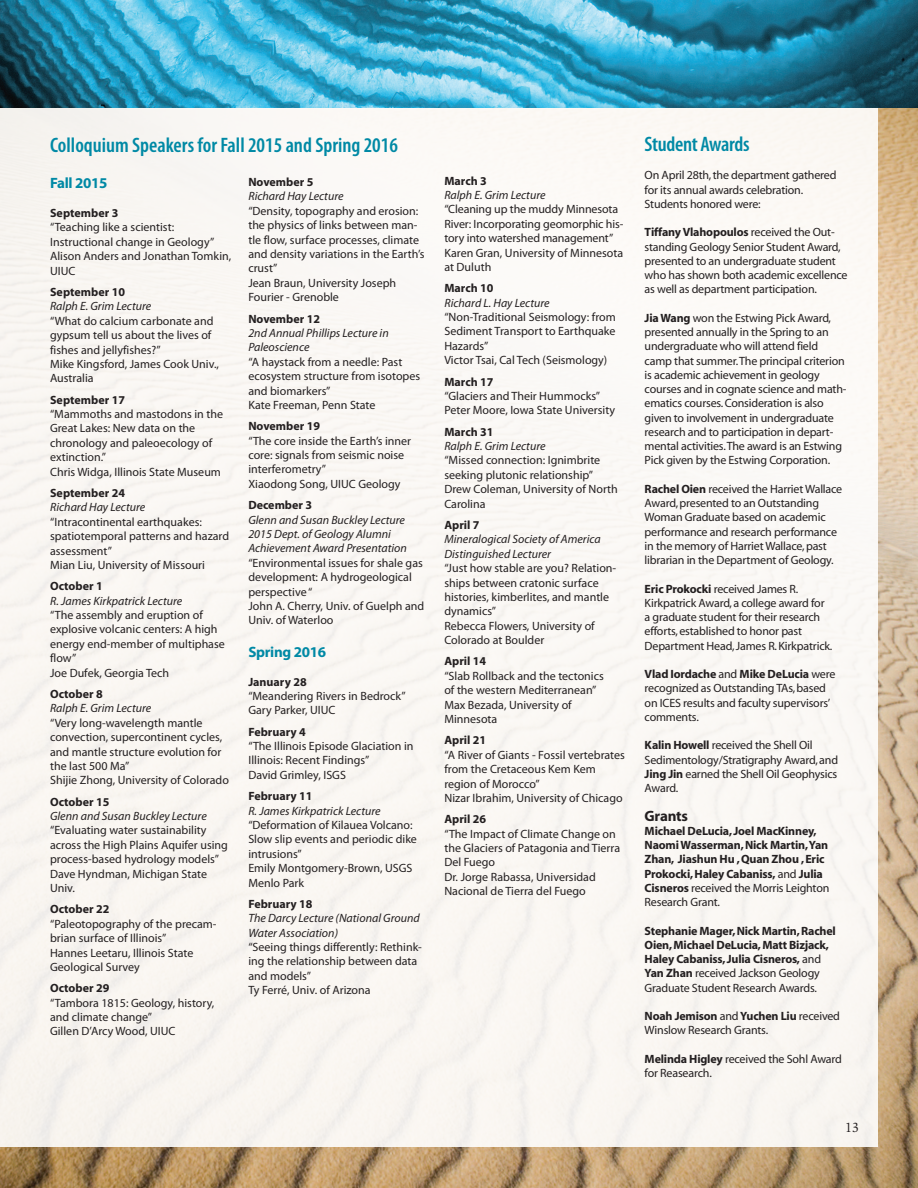
<style>
.page{position:relative;width:918px;height:1188px;background:#fff}
.page>*{position:absolute;margin:0;border:0;box-sizing:border-box;transform-origin:0 0}
.t1{font:600 condensed 21px "Myriad Pro";color:#0089a5}
.t2{font:700 15px "Myriad Pro";letter-spacing:-.02em;color:#0089a5}
.t3{font:700 15px "Myriad";letter-spacing:-.015em;color:#231f20}
.t4{font:13.8px "Slimbach";color:#231f20}
.t5{font:12px/14.4px "Myriad Pro";color:#231f20}
.t6{font:12px/14.2px "Myriad";letter-spacing:-.015em;color:#231f20}
.t7{font:italic 12px/14.4px "Myriad Pro";color:#231f20}
.t8{font:700 12px/14.2px "Myriad";letter-spacing:-.015em;color:#231f20}
.t9{font:700 12px "Myriad Pro";color:#231f20}
.s1{font-weight:700}
.s2{font-weight:400}
</style>
<div class="page">
<img style="left:0;top:108px;width:918px;height:1080px">
<div style="left:0;top:68px;width:878px;height:1080px;background:#faf7f3"></div>
<img style="left:0;top:0;width:918px;height:108px">
<h1 class="t1" style="left:50px;top:138px;width:349px">Colloquium Speakers for Fall 2015 and Spring 2016</h1>
<p class="t2" style="left:50px;top:178px;width:59px">Fall 2015</p>
<p class="t9" style="left:50px;top:209px;width:70px">September 3</p>
<p class="t5" style="left:50px;top:221px;width:183px">“Teaching like a scientist:<br>Instructional change in Geology”<br>Alison Anders and Jonathan Tomkin,<br>UIUC</p>
<p class="t9" style="left:50px;top:287px;width:76px">September 10</p>
<p class="t7" style="left:50px;top:300px;width:103px">Ralph E. Grim Lecture</p>
<p class="t5" style="left:50px;top:314px;width:170px">“What do calcium carbonate and gypsum tell us about the lives of fishes and jellyfishes?”<br>Mike Kingsford, James Cook Univ.,<br>Australia</p>
<p class="t9" style="left:50px;top:395px;width:76px">September 17</p>
<p class="t5" style="left:50px;top:408px;width:175px">“Mammoths and mastodons in the<br>Great Lakes: New data on the chronology and paleoecology of extinction.”<br>Chris Widga, Illinois State Museum</p>
<p class="t9" style="left:50px;top:488px;width:76px">September 24</p>
<p class="t7" style="left:50px;top:501px;width:97px">Richard Hay Lecture</p>
<p class="t5" style="left:50px;top:515px;width:181px">“Intracontinental earthquakes: spatiotemporal patterns and hazard assessment”<br>Mian Liu, University of Missouri</p>
<p class="t9" style="left:50px;top:582px;width:54px">October 1</p>
<p class="t7" style="left:50px;top:594px;width:134px">R. James Kirkpatrick Lecture</p>
<p class="t5" style="left:50px;top:609px;width:176px">“The assembly and eruption of explosive volcanic centers: A high energy end-member of multiphase flow”<br>Joe Dufek, Georgia Tech</p>
<p class="t9" style="left:50px;top:689px;width:54px">October 8</p>
<p class="t7" style="left:50px;top:702px;width:103px">Ralph E. Grim Lecture</p>
<p class="t5" style="left:50px;top:716px;width:180px">“Very long-wavelength mantle convection, supercontinent cycles, and mantle structure evolution for the last 500 Ma”<br>Shijie Zhong, University of Colorado</p>
<p class="t9" style="left:50px;top:797px;width:61px">October 15</p>
<p class="t7" style="left:50px;top:810px;width:158px">Glenn and Susan Buckley Lecture</p>
<p class="t5" style="left:50px;top:824px;width:179px">“Evaluating water sustainability across the High Plains Aquifer using process-based hydrology models”<br>Dave Hyndman, Michigan State<br>Univ.</p>
<p class="t9" style="left:50px;top:905px;width:61px">October 22</p>
<p class="t5" style="left:50px;top:917px;width:168px">“Paleotopography of the precam&shy;brian surface of Illinois”<br>Hannes Leetaru, Illinois State<br>Geological Survey</p>
<p class="t9" style="left:50px;top:984px;width:61px">October 29</p>
<p class="t5" style="left:50px;top:996px;width:166px">“Tambora 1815: Geology, history, and climate change”<br>Gillen D’Arcy Wood, UIUC</p>
<p class="t9" style="left:248px;top:177px;width:67px">November 5</p>
<p class="t7" style="left:248px;top:190px;width:97px">Richard Hay Lecture</p>
<p class="t5" style="left:248px;top:205px;width:178px">“Density, topography and erosion: the physics of links between man&shy;tle flow, surface processes, climate and density variations in the Earth’s crust”<br>Jean Braun, University Joseph<br>Fourier - Grenoble</p>
<p class="t9" style="left:248px;top:314px;width:73px">November 12</p>
<p class="t7" style="left:248px;top:327px;width:142px">2nd Annual Phillips Lecture in<br>Paleoscience</p>
<p class="t5" style="left:248px;top:355px;width:173px">“A haystack from a needle: Past ecosystem structure from isotopes and biomarkers”<br>Kate Freeman, Penn State</p>
<p class="t9" style="left:248px;top:422px;width:73px">November 19</p>
<p class="t5" style="left:248px;top:434px;width:164px">“The core inside the Earth’s inner core: signals from seismic noise interferometry”<br>Xiaodong Song, UIUC Geology</p>
<p class="t9" style="left:248px;top:501px;width:65px">December 3</p>
<p class="t7" style="left:248px;top:513px;width:160px">Glenn and Susan Buckley Lecture<br>2015 Dept. of Geology Alumni<br>Achievement Award Presentation</p>
<p class="t5" style="left:248px;top:556px;width:177px">“Environmental issues for shale gas development: A hydrogeological perspective “<br>John A. Cherry, Univ. of Guelph and<br>Univ. of Waterloo</p>
<p class="t2" style="left:248px;top:646px;width:79px">Spring 2016</p>
<p class="t9" style="left:248px;top:677px;width:60px">January 28</p>
<p class="t5" style="left:248px;top:690px;width:159px">“Meandering Rivers in Bedrock”<br>Gary Parker, UIUC</p>
<p class="t9" style="left:248px;top:727px;width:59px">February 4</p>
<p class="t5" style="left:248px;top:740px;width:167px">“The Illinois Episode Glaciation in<br>Illinois: Recent Findings”<br>David Grimley, ISGS</p>
<p class="t9" style="left:248px;top:792px;width:66px">February 11</p>
<p class="t7" style="left:248px;top:804px;width:134px">R. James Kirkpatrick Lecture</p>
<p class="t5" style="left:248px;top:819px;width:170px">“Deformation of Kilauea Volcano:<br>Slow slip events and periodic dike intrusions”<br>Emily Montgomery-Brown, USGS<br>Menlo Park</p>
<p class="t9" style="left:248px;top:899px;width:66px">February 18</p>
<p class="t7" style="left:248px;top:912px;width:173px">The Darcy Lecture (National Ground<br>Water Association)</p>
<p class="t5" style="left:248px;top:941px;width:175px">“Seeing things differently: Rethink&shy;ing the relationship between data and models”<br>Ty Ferré, Univ. of Arizona</p>
<p class="t9" style="left:444px;top:176px;width:44px">March 3</p>
<p class="t7" style="left:444px;top:189px;width:103px">Ralph E. Grim Lecture</p>
<p class="t5" style="left:444px;top:203px;width:181px">“Cleaning up the muddy Minnesota<br>River: Incorporating geomorphic his&shy;tory into watershed management”<br>Karen Gran, University of Minnesota at Duluth</p>
<p class="t9" style="left:444px;top:284px;width:51px">March 10</p>
<p class="t7" style="left:444px;top:296px;width:107px">Richard L. Hay Lecture</p>
<p class="t5" style="left:444px;top:311px;width:173px">“Non-Traditional Seismology: from<br>Sediment Transport to Earthquake<br>Hazards”<br>Victor Tsai, Cal Tech (Seismology)</p>
<p class="t9" style="left:444px;top:377px;width:51px">March 17</p>
<p class="t5" style="left:444px;top:390px;width:172px">“Glaciers and Their Hummocks”<br>Peter Moore, Iowa State University</p>
<p class="t9" style="left:444px;top:427px;width:51px">March 31</p>
<p class="t7" style="left:444px;top:440px;width:103px">Ralph E. Grim Lecture</p>
<p class="t5" style="left:444px;top:454px;width:175px">“Missed connection: Ignimbrite seeking plutonic relationship”<br>Drew Coleman, University of North<br>Carolina</p>
<p class="t9" style="left:444px;top:520px;width:37px">April 7</p>
<p class="t7" style="left:444px;top:533px;width:158px">Mineralogical Society of America<br>Distinguished Lecturer</p>
<p class="t5" style="left:444px;top:562px;width:173px">“Just how stable are you? Relation&shy;ships between cratonic surface histories, kimberlites, and mantle dynamics”<br>Rebecca Flowers, University of<br>Colorado at Boulder</p>
<p class="t9" style="left:444px;top:657px;width:43px">April 14</p>
<p class="t5" style="left:444px;top:670px;width:161px">“Slab Rollback and the tectonics of the western Mediterranean”<br>Max Bezada, University of<br>Minnesota</p>
<p class="t9" style="left:444px;top:736px;width:43px">April 21</p>
<p class="t5" style="left:444px;top:748px;width:182px">“A River of Giants - Fossil vertebrates from the Cretaceous Kem Kem region of Morocco”<br>Nizar Ibrahim, University of Chicago</p>
<p class="t9" style="left:444px;top:815px;width:43px">April 26</p>
<p class="t5" style="left:444px;top:827px;width:177px">“The Impact of Climate Change on the Glaciers of Patagonia and Tierra<br>Del Fuego<br>Dr. Jorge Rabassa, Universidad<br>Nacional de Tierra del Fuego</p>
<h1 class="t1" style="left:645px;top:136px;width:106px">Student Awards</h1>
<p class="t6" style="left:645px;top:169px;width:193px">On April 28th,the department gathered for its annual awards celebration.<br>Students honored were:</p>
<p class="t6" style="left:645px;top:226px;width:205px"><span class="s1">TiffanyVlahopoulos</span> received the Out&shy;standing Geology Senior Student Award, presented to an undergraduate student who has shown both academic excellence as well as department participation.</p>
<p class="t6" style="left:645px;top:312px;width:203px"><span class="s1">JiaWang</span> won the Estwing Pick Award, presented annually in the Spring to an undergraduate who will attend field camp that summer.The principal criterion is academic achievement in geology courses and in cognate science and math&shy;ematics courses.Consideration is also given to involvement in undergraduate research and to participation in depart&shy;mental activities.The award is an Estwing Pick given by the Estwing Corporation.</p>
<p class="t6" style="left:645px;top:483px;width:199px"><span class="s1">Rachel Oien</span> received the Harriet Wallace Award,presented to an Outstanding Woman Graduate based on academic performance and research performance in the memory of Harriet Wallace,past librarian in the Department of Geology.</p>
<p class="t6" style="left:645px;top:582px;width:189px"><span class="s1">Eric Prokocki</span> received James R.<br>Kirkpatrick Award,a college award for a graduate student for their research efforts,established to honor past Department Head,James R.Kirkpatrick.</p>
<p class="t6" style="left:645px;top:668px;width:192px"><span class="s1">Vlad Iordache</span> and <span class="s1">Mike DeLucia</span> were recognized as Outstanding TAs,based on ICES results and faculty supervisors’ comments.</p>
<p class="t6" style="left:645px;top:739px;width:195px"><span class="s1">Kalin Howell</span> received the Shell Oil<br>Sedimentology/Stratigraphy Award,and<br><span class="s1">Jing Jin</span> earned the Shell Oil Geophysics<br>Award.</p>
<p class="t3" style="left:645px;top:810px;width:45px">Grants</p>
<p class="t8" style="left:645px;top:825px;width:186px">Michael DeLucia, Joel MacKinney,<br>NaomiWasserman,Nick Martin,Yan<br>Zhan, Jiashun Hu ,Quan Zhou ,Eric<br>Prokocki,Haley Cabaniss, <span class="s2">and</span> Julia<br>Cisneros <span class="s2">received the Morris Leighton<br>Research Grant.</span></p>
<p class="t8" style="left:645px;top:924px;width:193px">Stephanie Mager,Nick Martin,Rachel Oien,Michael DeLucia,Matt Bizjack, Haley Cabaniss, Julia Cisneros, <span class="s2">and </span>Yan Zhan <span class="s2">received Jackson Geology Graduate Student Research Awards.</span></p>
<p class="t6" style="left:645px;top:1010px;width:197px"><span class="s1">Noah Jemison</span> and<span class="s1">Yuchen Liu</span> received<br>Winslow Research Grants.</p>
<p class="t6" style="left:645px;top:1053px;width:199px"><span class="s1">Melinda Higley</span> received the Sohl Award for Reasearch.</p>
<p class="t4" style="left:845px;top:1122px;width:15px">13</p>
</div>
